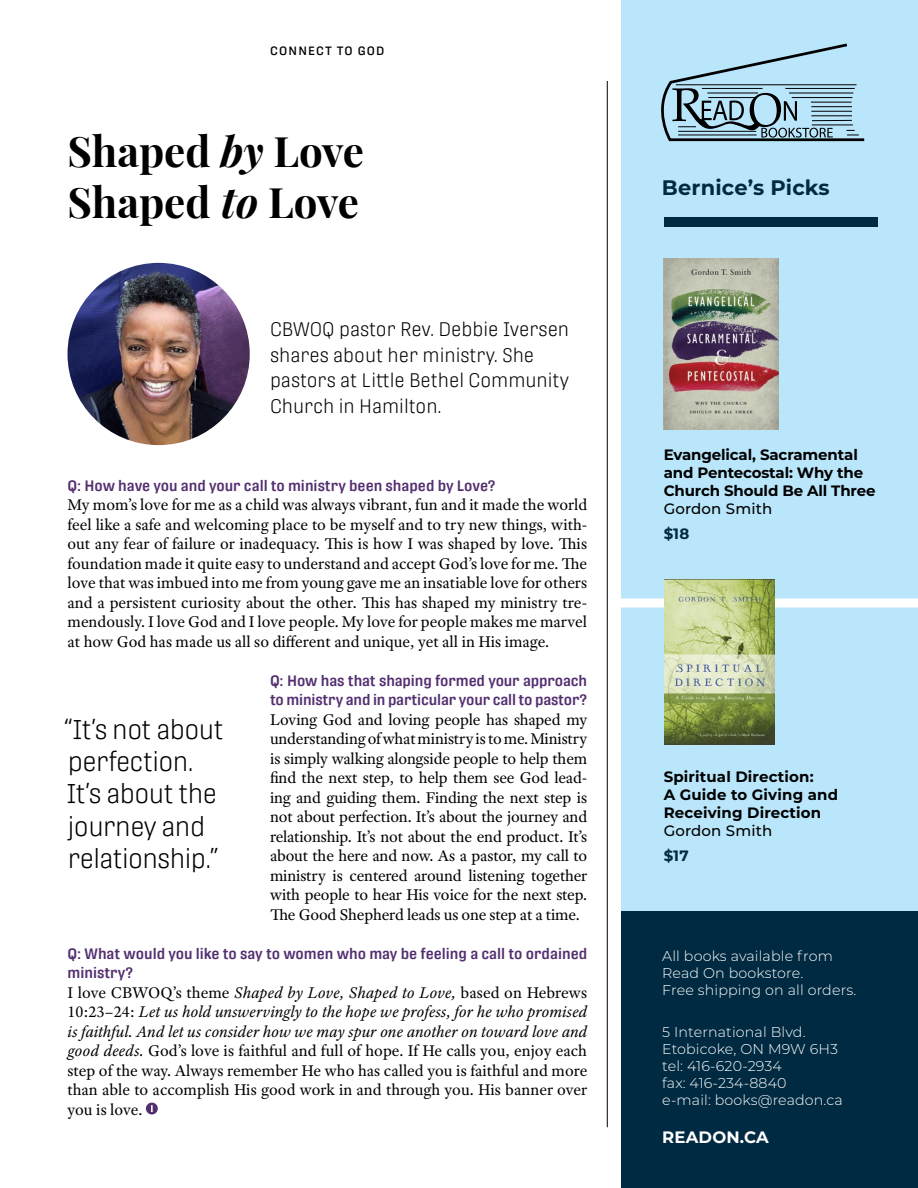
<style>
.page{position:relative;width:918px;height:1188px;background:#fff}
.page>*{position:absolute;margin:0;border:0;box-sizing:border-box;transform-origin:0 0}
.t1{font:700 42px/50.4px "Playfair Display";color:#000}
.t2{font:300 27px/32.4px "Protipo Narrow";letter-spacing:-.02em;color:#000}
.t3{font:700 21px "Montserrat";letter-spacing:.01em;color:#002a41}
.t4{font:300 19.5px/25.5px "Protipo Narrow";color:#000}
.t5{font:16.5px/19.5px "Adobe Text Pro";color:#000;text-align:justify}
.t6{font:700 16.5px "Montserrat";letter-spacing:.01em;color:#fff}
.t7{font:600 15px/19.5px "Protipo Narrow";letter-spacing:-.01em;color:#532f70}
.t8{font:700 15px/18px "Montserrat";letter-spacing:-.005em;color:#000}
.t9{font:500 15px "Montserrat";letter-spacing:.01em;color:#000}
.t10{font:700 15px "Montserrat";color:#002a41}
.t11{font:300 14.25px/17.1px "Montserrat";letter-spacing:.01em;color:#fff}
.t12{font:500 12px "Protipo";letter-spacing:.1em;color:#000}
.s1{font-style:italic}
</style>
<div class="page">
<hr style="left:607px;top:81px;width:1px;height:1046px;background:#000">
<div style="left:146px;top:1103px;width:12px;height:11px;background:#532f70;border-radius:50%"></div>
<svg style="left:151px;top:1105px;width:2px;height:7px"></svg>
<img style="left:68px;top:263px;width:182px;height:182px;border-radius:91px">
<div style="left:622px;top:0;width:296px;height:1188px;background:#b9e6fa"></div>
<div style="left:622px;top:912px;width:296px;height:276px;background:#002a41"></div>
<div style="left:612px;top:598px;width:306px;height:10px;background:#fff"></div>
<div style="left:664px;top:217px;width:214px;height:9px;background:#002a41"></div>
<svg style="left:661px;top:43px;width:204px;height:99px"></svg>
<img style="left:664px;top:258px;width:114px;height:172px">
<img style="left:665px;top:580px;width:110px;height:165px">
<p class="t12" style="left:270px;top:44px;width:116px">CONNECT TO GOD</p>
<h1 class="t1" style="left:68px;top:123px;width:298px">Shaped <span class="s1">by</span> Love<br>Shaped <span class="s1">to</span> Love</h1>
<p class="t4" style="left:270px;top:316px;width:301px">CBWOQ pastor Rev. Debbie Iversen shares about her ministry. She pastors at Little Bethel Community<br>Church in Hamilton.</p>
<p class="t7" style="left:68px;top:475px;width:430px">Q: How have you and your call to ministry been shaped by Love?</p>
<p class="t5" style="left:68px;top:495px;width:521px">My mom’s love for me as a child was always vibrant, fun and it made the world feel like a safe and welcoming place to be myself and to try new things, with&shy;out any fear of failure or inadequacy. This is how I was shaped by love. This foundation made it quite easy to understand and accept God’s love for me. The love that was imbued into me from young gave me an insatiable love for others and a persistent curiosity about the other. This has shaped my ministry tre&shy;mendously. I love God and I love people. My love for people makes me marvel at how God has made us all so different and unique, yet all in His image.</p>
<p class="t7" style="left:270px;top:670px;width:319px">Q: How has that shaping formed your approach to ministry and in particular your call to pastor?</p>
<p class="t5" style="left:270px;top:709px;width:319px">Loving God and loving people has shaped my understanding of what ministry is to me. Ministry is simply walking alongside people to help them find the next step, to help them see God lead&shy;ing and guiding them. Finding the next step is not about perfection. It’s about the journey and relationship. It’s not about the end product. It’s about the here and now. As a pastor, my call to ministry is centered around listening together with people to hear His voice for the next step.<br>The Good Shepherd leads us one step at a time.</p>
<p class="t7" style="left:68px;top:943px;width:521px">Q: What would you like to say to women who may be feeling a call to ordained ministry?</p>
<p class="t5" style="left:68px;top:982px;width:521px">I love CBWOQ’s theme <span class="s1">Shaped by Love, Shaped to Love,</span> based on Hebrews 10:23–24: <span class="s1">Let us hold unswervingly to the hope we profess, for he who promised is faithful. And let us consider how we may spur one another on toward love and good deeds.</span> God’s love is faithful and full of hope. If He calls you, enjoy each step of the way. Always remember He who has called you is faithful and more than able to accomplish His good work in and through you. His banner over you is love.</p>
<h2 class="t2" style="left:63px;top:713px;width:162px">“It’s not about perfection.<br>It’s about the journey and relationship.”</h2>
<p class="t3" style="left:662px;top:173px;width:170px">Bernice’s Picks</p>
<p class="t8" style="left:664px;top:445px;width:213px">Evangelical, Sacramental and Pentecostal: Why the<br>Church Should Be All Three</p>
<p class="t9" style="left:664px;top:498px;width:110px">Gordon Smith</p>
<p class="t10" style="left:664px;top:522px;width:27px">$18</p>
<p class="t8" style="left:664px;top:767px;width:176px">Spiritual Direction:<br>A Guide to Giving and<br>Receiving Direction</p>
<p class="t9" style="left:664px;top:820px;width:110px">Gordon Smith</p>
<p class="t10" style="left:664px;top:845px;width:26px">$17</p>
<p class="t11" style="left:662px;top:947px;width:195px">All books available from<br>Read On bookstore.<br>Free shipping on all orders.</p>
<p class="t11" style="left:662px;top:1022px;width:182px">5 International Blvd.<br>Etobicoke, ON M9W 6H3 tel: 416-620-2934<br>fax: 416-234-8840<br>e-mail: books@readon.ca</p>
<p class="t6" style="left:662px;top:1125px;width:108px">READON.CA</p>
</div>
